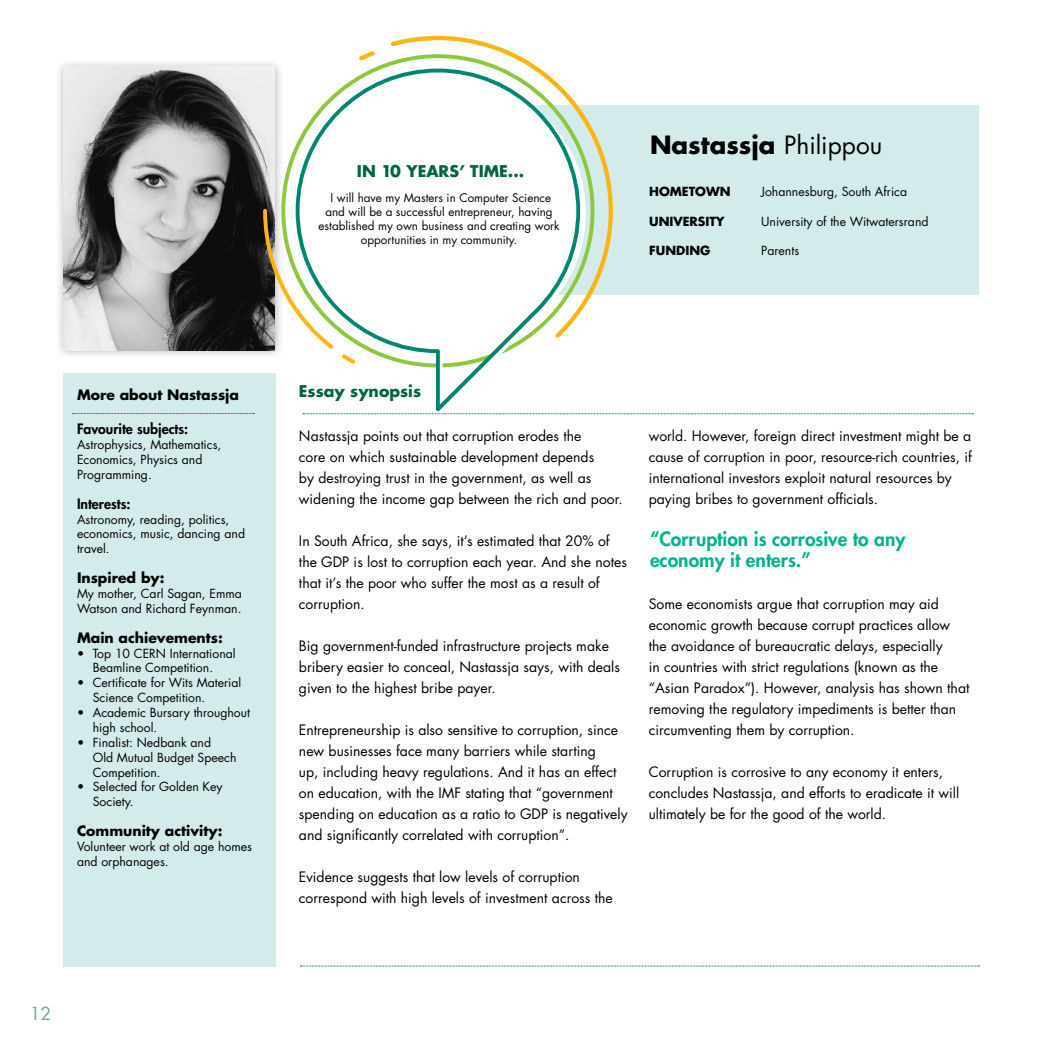
<style>
.page{position:relative;width:1042px;height:1042px;background:#fff}
.page>*{position:absolute;margin:0;border:0;box-sizing:border-box;transform-origin:0 0}
.t1{font:700 24.5px "Futura Std";color:#000}
.t2{font:800 19.25px/21px "Futura Std";color:#00b18f}
.t3{font:17.5px "Futura Std";color:#6da99d}
.t4{font:700 15.75px "Futura Std";color:#006341}
.t5{font:14px/21px "Futura Std";color:#000}
.t6{font:700 14px "Futura Std";color:#000}
.t7{font:800 14px "Futura Std";color:#000}
.t8{font:12.25px/14.9px "Futura Std";color:#000}
.t9{font:700 12.25px "Futura Std";color:#000}
.t10{font:11.72px/14px "Futura Std";color:#000;text-align:center}
.s1{font-weight:400}
</style>
<div class="page">
<div style="left:528px;top:105px;width:451px;height:190px;background:#d3eceb"></div>
<div style="left:63px;top:374px;width:212px;height:593px;background:#d3eceb"></div>
<div style="left:55px;top:58px;width:230px;height:302px;background:#000;opacity:.3"></div>
<img style="left:63px;top:66px;width:212px;height:284px">
<svg style="left:73px;top:413px;width:181px;height:1px"></svg>
<svg style="left:303px;top:413px;width:670px;height:1px"></svg>
<svg style="left:300px;top:965px;width:680px;height:1px"></svg>
<svg style="left:281px;top:58px;width:110px;height:302px"></svg>
<svg style="left:296px;top:69px;width:233px;height:342px"></svg>
<svg style="left:359px;top:51px;width:16px;height:9px"></svg>
<svg style="left:391px;top:36px;width:222px;height:302px"></svg>
<svg style="left:342px;top:354px;width:13px;height:10px"></svg>
<svg style="left:263px;top:209px;width:70px;height:140px"></svg>
<p class="t4" style="left:357px;top:160px;width:169px">IN 10 YEARS’ TIME...</p>
<p class="t10" style="left:318px;top:191px;width:243px">I will have my Masters in Computer Science and will be a successful entrepreneur, having established my own business and creating work opportunities in my community.</p>
<h1 class="t1" style="left:650px;top:129px;width:234px">Nastassja <span class="s1">Philippou</span></h1>
<p class="t9" style="left:649px;top:183px;width:83px">HOMETOWN</p>
<p class="t8" style="left:761px;top:184px;width:147px">Johannesburg, South Africa</p>
<p class="t9" style="left:649px;top:213px;width:77px">UNIVERSITY</p>
<p class="t8" style="left:761px;top:214px;width:169px">University of the Witwatersrand</p>
<p class="t9" style="left:649px;top:242px;width:63px">FUNDING</p>
<p class="t8" style="left:761px;top:243px;width:39px">Parents</p>
<p class="t6" style="left:77px;top:385px;width:163px">More about Nastassja</p>
<p class="t7" style="left:77px;top:420px;width:113px">Favourite subjects:</p>
<p class="t8" style="left:77px;top:437px;width:146px">Astrophysics, Mathematics,<br>Economics, Physics and<br>Programming.</p>
<p class="t7" style="left:77px;top:495px;width:55px">Interests:</p>
<p class="t8" style="left:77px;top:512px;width:170px">Astronomy, reading, politics, economics, music, dancing and travel.</p>
<p class="t6" style="left:77px;top:568px;width:89px">Inspired by:</p>
<p class="t8" style="left:77px;top:586px;width:166px">My mother, Carl Sagan, Emma<br>Watson and Richard Feynman.</p>
<p class="t6" style="left:77px;top:628px;width:147px">Main achievements:</p>
<p class="t8" style="left:77px;top:646px;width:160px;text-align:center">• Top 10 CERN International<br>Beamline Competition.</p>
<p class="t8" style="left:93px;top:675px;width:150px;text-indent:-16px">• Certificate for Wits Material<br>Science Competition.</p>
<p class="t8" style="left:93px;top:705px;width:159px;text-indent:-16px">• Academic Bursary throughout high school.</p>
<p class="t8" style="left:93px;top:735px;width:145px;text-indent:-16px">• Finalist: Nedbank and<br>Old Mutual Budget Speech<br>Competition.</p>
<p class="t8" style="left:93px;top:779px;width:131px;text-indent:-16px">• Selected for Golden Key<br>Society.</p>
<p class="t6" style="left:77px;top:821px;width:147px">Community activity:</p>
<p class="t8" style="left:77px;top:839px;width:177px">Volunteer work at old age homes and orphanages.</p>
<p class="t3" style="left:30px;top:1002px;width:23px">12</p>
<p class="t4" style="left:299px;top:381px;width:124px">Essay synopsis</p>
<p class="t5" style="left:299px;top:426px;width:325px">Nastassja points out that corruption erodes the<br>core on which sustainable development depends<br>by destroying trust in the government, as well as widening the income gap between the rich and poor.</p>
<p class="t5" style="left:299px;top:531px;width:329px">In South Africa, she says, it’s estimated that 20% of the GDP is lost to corruption each year. And she notes that it’s the poor who suffer the most as a result of corruption.</p>
<p class="t5" style="left:299px;top:636px;width:322px">Big government-funded infrastructure projects make bribery easier to conceal, Nastassja says, with deals given to the highest bribe payer.</p>
<p class="t5" style="left:299px;top:720px;width:330px">Entrepreneurship is also sensitive to corruption, since new businesses face many barriers while starting<br>up, including heavy regulations. And it has an effect on education, with the IMF stating that “government spending on education as a ratio to GDP is negatively and significantly correlated with corruption”.</p>
<p class="t5" style="left:299px;top:867px;width:315px">Evidence suggests that low levels of corruption correspond with high levels of investment across the</p>
<p class="t5" style="left:649px;top:426px;width:325px">world. However, foreign direct investment might be a cause of corruption in poor, resource-rich countries, if international investors exploit natural resources by paying bribes to government officials.</p>
<h2 class="t2" style="left:650px;top:528px;width:257px">“Corruption is corrosive to any economy it enters.”</h2>
<p class="t5" style="left:649px;top:594px;width:322px">Some economists argue that corruption may aid economic growth because corrupt practices allow the avoidance of bureaucratic delays, especially<br>in countries with strict regulations (known as the “Asian Paradox”). However, analysis has shown that removing the regulatory impediments is better than circumventing them by corruption.</p>
<p class="t5" style="left:649px;top:762px;width:312px">Corruption is corrosive to any economy it enters, concludes Nastassja, and efforts to eradicate it will ultimately be for the good of the world.</p>
</div>
